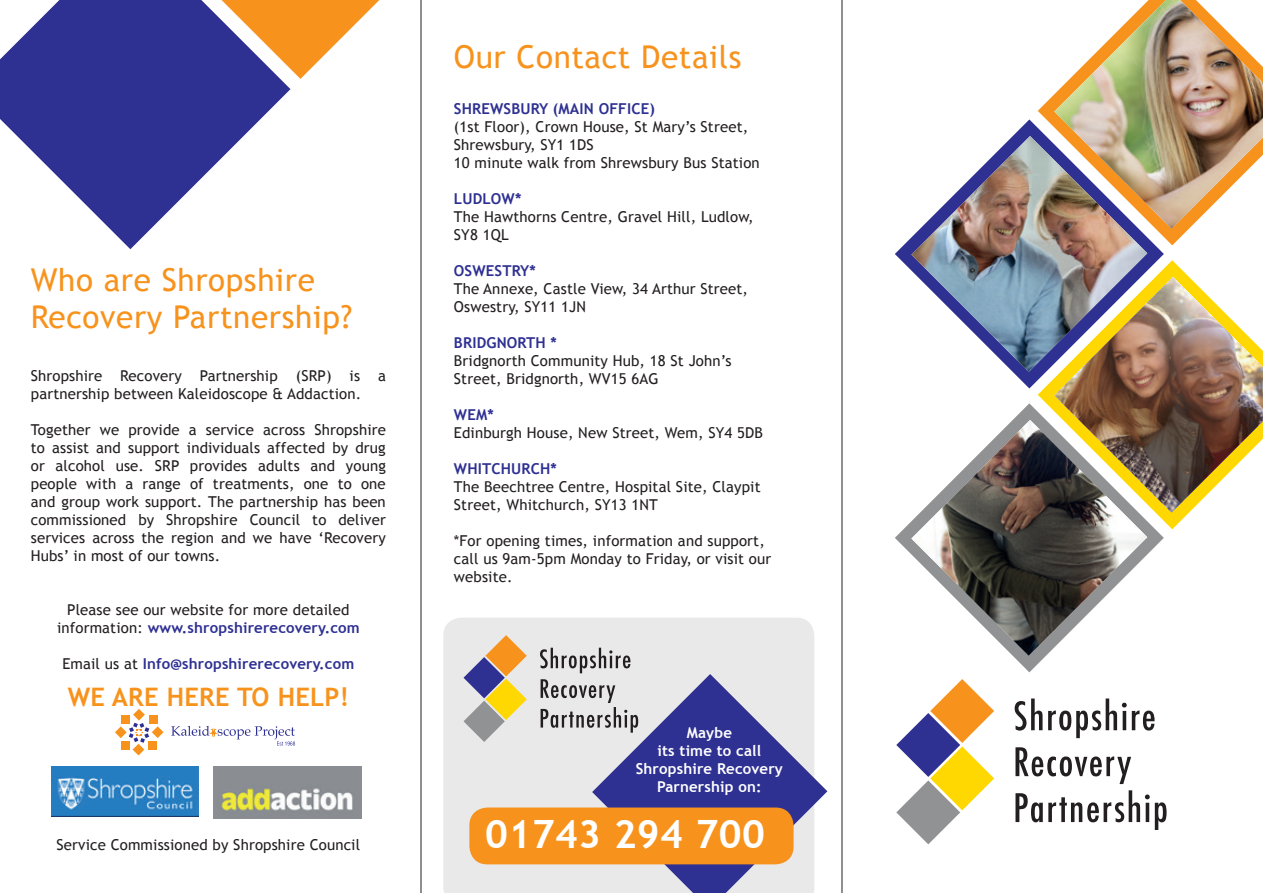
<style>
.page{position:relative;width:1263px;height:893px;background:#fff}
.page>*{position:absolute;margin:0;border:0;box-sizing:border-box;transform-origin:0 0}
.t1{font:700 39px "Trebuchet MS";letter-spacing:.01em;color:#fff}
.t2{font:31.5px/37.5px "Trebuchet MS";letter-spacing:.02em;color:#f7931d}
.t3{font:700 25.5px "Trebuchet MS";letter-spacing:.01em;color:#f7931d}
.t4{font:15px/18px "Trebuchet MS";letter-spacing:.01em;color:#231f20}
.t5{font:700 15px "Trebuchet MS";letter-spacing:.01em;color:#2e3092}
.t6{font:700 15px/18px "Trebuchet MS";letter-spacing:.01em;color:#fff;text-align:center}
.s1{font-weight:700;color:#2e3092}
.s2{font-weight:400;color:#231f20}
</style>
<div class="page">
<div style="left:443px;top:618px;width:371px;height:275px;background:#e9e9e9"></div>
<hr style="left:421px;top:0;width:1px;height:893px;background:#231f20">
<svg style="left:592px;top:674px;width:235px;height:219px;background:#8b8bbd"></svg>
<hr style="left:842px;top:0;width:1px;height:893px;background:#231f20">
<svg style="left:290px;top:0;width:89px;height:79px"></svg>
<svg style="left:0;top:0;width:290px;height:249px;fill:#2e3092"></svg>
<img style="left:214px;top:767px;width:147px;height:52px">
<img style="left:51px;top:767px;width:148px;height:50px">
<svg style="left:115px;top:709px;width:49px;height:46px"></svg>
<svg style="left:171px;top:726px;width:124px;height:20px"></svg>
<svg style="left:896px;top:679px;width:98px;height:165px"></svg>
<svg style="left:1015px;top:790px;width:151px;height:40px"></svg>
<svg style="left:1015px;top:747px;width:116px;height:37px"></svg>
<svg style="left:1015px;top:698px;width:139px;height:40px"></svg>
<svg style="left:463px;top:635px;width:64px;height:107px;background:#cbba9d"></svg>
<svg style="left:541px;top:679px;width:97px;height:54px;background:#c0bfc0"></svg>
<svg style="left:540px;top:648px;width:90px;height:25px;background:#b6b5b5"></svg>
<svg style="left:1038px;top:260px;width:151px;height:269px"></svg>
<svg style="left:895px;top:403px;width:269px;height:269px"></svg>
<svg style="left:1038px;top:94px;width:151px;height:151px"></svg>
<svg style="left:895px;top:119px;width:269px;height:269px"></svg>
<div style="left:469px;top:807px;width:324px;height:57px;background:#f7931d;border-radius:18px"></div>
<img style="left:1054px;top:0;width:209px;height:229px">
<img style="left:911px;top:136px;width:236px;height:236px">
<img style="left:1054px;top:277px;width:209px;height:236px">
<img style="left:911px;top:420px;width:236px;height:236px">
<h2 class="t2" style="left:31px;top:261px;width:323px">Who are Shropshire<br>Recovery Partnership?</h2>
<p class="t4" style="left:31px;top:366px;width:357px">Shropshire Recovery Partnership (SRP) is a partnership between Kaleidoscope &amp; Addaction.</p>
<p class="t4" style="left:31px;top:420px;width:357px;text-align:justify">Together we provide a service across Shropshire to assist and support individuals affected by drug or alcohol use. SRP provides adults and young people with a range of treatments, one to one and group work support. The partnership has been commissioned by Shropshire Council to deliver services across the region and we have ‘Recovery Hubs’ in most of our towns.</p>
<p class="t4" style="left:57px;top:600px;width:304px;text-align:center">Please see our website for more detailed information: <span class="s1">www.shropshirerecovery.com</span></p>
<p class="t5" style="left:62px;top:654px;width:293px"><span class="s2">Email us at</span> Info@shropshirerecovery.com</p>
<h3 class="t3" style="left:68px;top:682px;width:283px">WE ARE HERE TO HELP!</h3>
<p class="t4" style="left:57px;top:836px;width:305px">Service Commissioned by Shropshire Council</p>
<h2 class="t2" style="left:454px;top:38px;width:289px">Our Contact Details</h2>
<p class="t5" style="left:454px;top:100px;width:203px">SHREWSBURY (MAIN OFFICE)</p>
<p class="t4" style="left:454px;top:118px;width:307px">(1st Floor), Crown House, St Mary’s Street,<br>Shrewsbury, SY1 1DS<br>10 minute walk from Shrewsbury Bus Station</p>
<p class="t5" style="left:454px;top:190px;width:69px">LUDLOW*</p>
<p class="t4" style="left:454px;top:208px;width:301px">The Hawthorns Centre, Gravel Hill, Ludlow,<br>SY8 1QL</p>
<p class="t5" style="left:454px;top:262px;width:83px">OSWESTRY*</p>
<p class="t4" style="left:454px;top:280px;width:296px">The Annexe, Castle View, 34 Arthur Street,<br>Oswestry, SY11 1JN</p>
<p class="t5" style="left:454px;top:334px;width:105px">BRIDGNORTH *</p>
<p class="t4" style="left:454px;top:352px;width:279px">Bridgnorth Community Hub, 18 St John’s<br>Street, Bridgnorth, WV15 6AG</p>
<p class="t5" style="left:454px;top:406px;width:41px">WEM*</p>
<p class="t4" style="left:454px;top:424px;width:310px">Edinburgh House, New Street, Wem, SY4 5DB</p>
<p class="t5" style="left:454px;top:460px;width:105px">WHITCHURCH*</p>
<p class="t4" style="left:454px;top:478px;width:308px">The Beechtree Centre, Hospital Site, Claypit<br>Street, Whitchurch, SY13 1NT</p>
<p class="t4" style="left:454px;top:532px;width:319px">*For opening times, information and support, call us 9am-5pm Monday to Friday, or visit our website.</p>
<p class="t6" style="left:636px;top:723px;width:149px">Maybe<br>its time to call<br>Shropshire Recovery<br>Parnership on:</p>
<h1 class="t1" style="left:485px;top:812px;width:281px">01743 294 700</h1>
</div>
